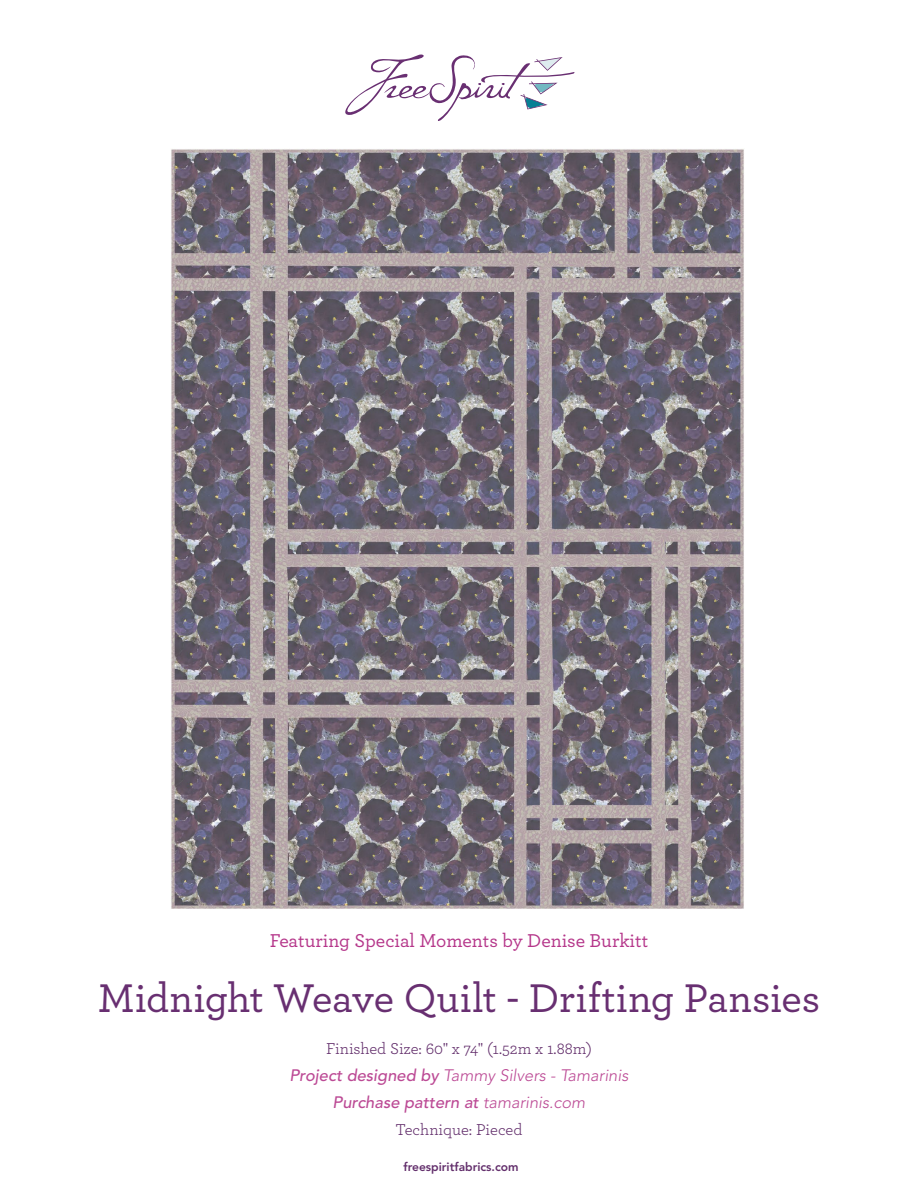
<style>
.page{position:relative;width:918px;height:1188px;background:#fff}
.page>*{position:absolute;margin:0;border:0;box-sizing:border-box;transform-origin:0 0}
.Pattern_Name{font:500 42px "Archer";letter-spacing:-.005em;color:#682f71}
.Featuring_Hot_pink_c{font:500 19.5px "Archer";color:#b5368a}
.CHART_headers{font:16.5px "Archer";color:#632f6c}
.Tech_Edited_by{font:italic 300 16.5px "Avenir LT Std";color:#bc4a95}
.Tech_Edited_by-2{font:italic 500 16.5px "Avenir LT Std";color:#bc4a95}
.t1{font:800 12px "Avenir LT Std";color:#632f6c}
.s1{font-weight:500}
.s2{font-weight:300}
</style>
<div class="page">
<svg style="left:345px;top:54px;width:230px;height:67px"></svg>
<img style="left:171px;top:149px;width:573px;height:760px">
<p class="Featuring_Hot_pink_c" style="left:270px;top:927px;width:380px">Featuring Special Moments by Denise Burkitt</p>
<p class="Pattern_Name" style="left:98px;top:968px;width:724px">Midnight Weave Quilt - Drifting Pansies</p>
<p class="CHART_headers" style="left:326px;top:1037px;width:267px">Finished Size: 60" x 74" (1.52m x 1.88m)</p>
<p class="Tech_Edited_by" style="left:290px;top:1065px;width:340px"><span class="s1">Project designed by</span> Tammy Silvers - Tamarinis</p>
<p class="Tech_Edited_by-2" style="left:333px;top:1092px;width:254px">Purchase pattern at <span class="s2">tamarinis.com</span></p>
<p class="CHART_headers" style="left:395px;top:1118px;width:129px">Technique: Pieced</p>
<p class="t1" style="left:404px;top:1160px;width:117px">freespiritfabrics.com</p>
</div>
